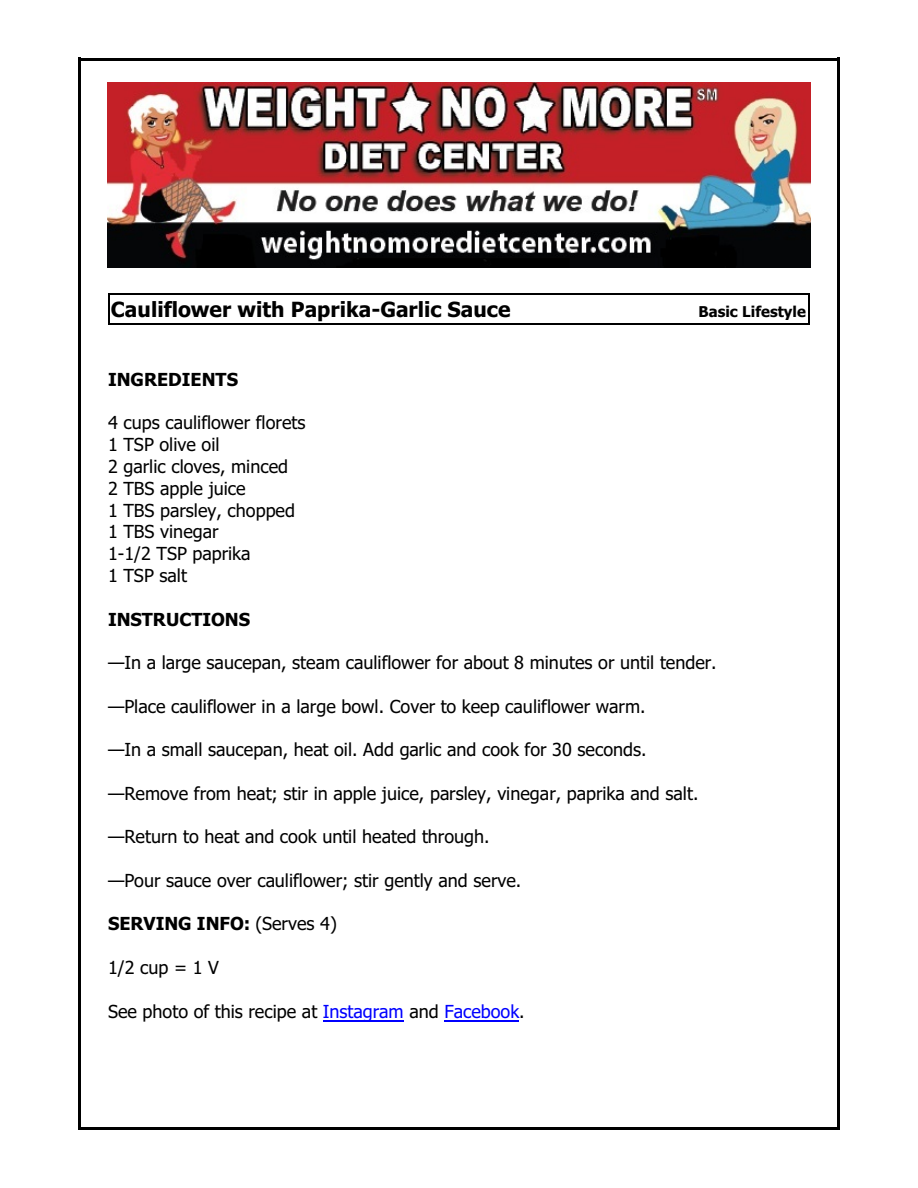
<style>
.page{position:relative;width:918px;height:1188px;background:#fff}
.page>*{position:absolute;margin:0;border:0;box-sizing:border-box;transform-origin:0 0}
.t1{font:700 21px "Tahoma";color:#000}
.t2{font:18px/21.8px "Tahoma";color:#000}
.t3{font:700 18px "Tahoma";color:#000}
.t4{font:700 15px "Tahoma";color:#000}
.s1{font-weight:400}
.s2{color:#00f}
</style>
<div class="page">
<hr style="left:78px;top:58px;width:3px;height:1072px;background:#000">
<hr style="left:837px;top:58px;width:3px;height:1072px;background:#000">
<hr style="left:78px;top:58px;width:762px;height:2px;background:#000">
<hr style="left:78px;top:1127px;width:762px;height:3px;background:#000">
<img style="left:108px;top:83px;width:702px;height:185px">
<hr style="left:108px;top:293px;width:1px;height:31px;background:#000">
<hr style="left:808px;top:293px;width:2px;height:31px;background:#000">
<hr style="left:108px;top:293px;width:701px;height:2px;background:#000">
<hr style="left:108px;top:323px;width:701px;height:1px;background:#000">
<hr style="left:323px;top:1020px;width:81px;height:1px;background:#00f">
<hr style="left:444px;top:1020px;width:75px;height:1px;background:#00f">
<p class="t1" style="left:111px;top:301px;width:401px">Cauliflower with Paprika-Garlic Sauce</p>
<p class="t4" style="left:699px;top:306px;width:109px">Basic Lifestyle</p>
<p class="t3" style="left:108px;top:372px;width:132px">INGREDIENTS</p>
<p class="t2" style="left:108px;top:414px;width:199px">4 cups cauliflower florets<br>1 TSP olive oil<br>2 garlic cloves, minced<br>2 TBS apple juice<br>1 TBS parsley, chopped<br>1 TBS vinegar<br>1-1/2 TSP paprika<br>1 TSP salt</p>
<p class="t3" style="left:108px;top:612px;width:144px">INSTRUCTIONS</p>
<p class="t2" style="left:108px;top:653px;width:610px">—In a large saucepan, steam cauliflower for about 8 minutes or until tender.</p>
<p class="t2" style="left:108px;top:697px;width:539px">—Place cauliflower in a large bowl. Cover to keep cauliflower warm.</p>
<p class="t2" style="left:108px;top:740px;width:540px">—In a small saucepan, heat oil. Add garlic and cook for 30 seconds.</p>
<p class="t2" style="left:108px;top:784px;width:592px">—Remove from heat; stir in apple juice, parsley, vinegar, paprika and salt.</p>
<p class="t2" style="left:108px;top:827px;width:383px">—Return to heat and cook until heated through.</p>
<p class="t2" style="left:108px;top:871px;width:415px">—Pour sauce over cauliflower; stir gently and serve.</p>
<p class="t3" style="left:108px;top:917px;width:230px">SERVING INFO: <span class="s1">(Serves 4)</span></p>
<p class="t2" style="left:108px;top:958px;width:113px">1/2 cup = 1 V</p>
<p class="t2" style="left:108px;top:1002px;width:418px">See photo of this recipe at <span class="s2">Instagram</span> and <span class="s2">Facebook</span>.</p>
</div>
